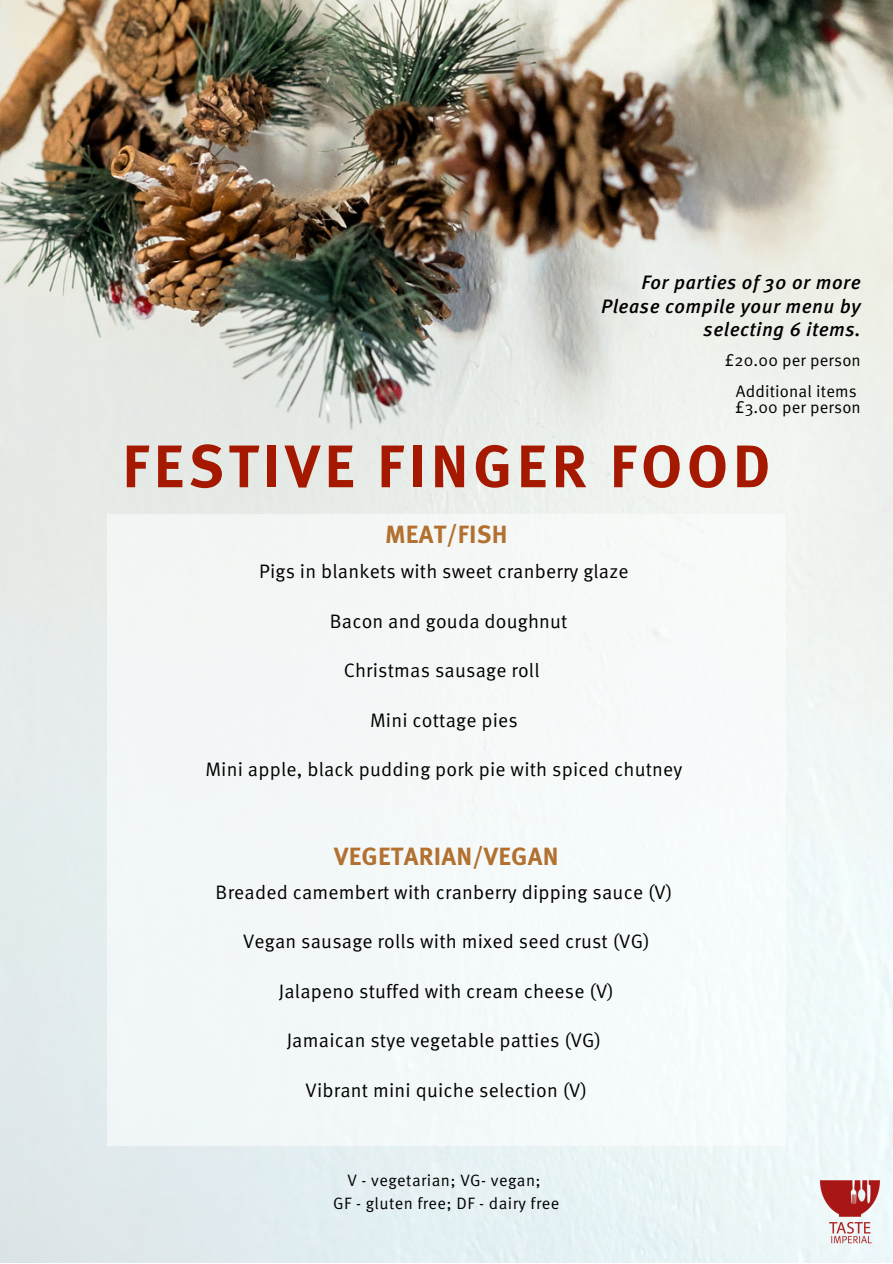
<style>
.page{position:relative;width:893px;height:1264px;background:#fff}
.page>*{position:absolute;margin:0;border:0;box-sizing:border-box;transform-origin:0 0}
.t1{font:700 60px "Meta Pro";letter-spacing:.075em;color:#a51900}
.t2{font:700 24.9px "Meta Pro";letter-spacing:.01em;color:#b27130}
.t3{font:19.5px "Meta Pro";letter-spacing:.01em;color:#000}
.t4{font:italic 500 19.5px/23.5px "Meta Pro";letter-spacing:.025em;color:#000;text-align:right}
.t5{font:16.65px "Meta Pro";letter-spacing:.01em;color:#000}
.t6{font:16.5px "Meta Pro";letter-spacing:.025em;color:#000}
</style>
<div class="page">
<img style="left:0;top:0;width:892px;height:1262px">
<div style="left:107px;top:515px;width:678px;height:631px;background:#f4f8f8"></div>
<img style="left:820px;top:1179px;width:59px;height:70px">
<p class="t4" style="left:641px;top:272px;width:221px">For parties of 30 or more</p>
<p class="t4" style="left:601px;top:296px;width:261px">Please compile your menu by selecting 6 items.</p>
<p class="t5" style="left:725px;top:353px;width:137px">£20.00 per person</p>
<p class="t5" style="left:735px;top:384px;width:123px">Additional items</p>
<p class="t5" style="left:735px;top:400px;width:127px">£3.00 per person</p>
<p class="t1" style="left:122px;top:442px;width:649px">FESTIVE FINGER FOOD</p>
<p class="t2" style="left:385px;top:524px;width:124px">MEAT/FISH</p>
<p class="t3" style="left:259px;top:563px;width:371px">Pigs in blankets with sweet cranberry glaze</p>
<p class="t3" style="left:330px;top:613px;width:239px">Bacon and gouda doughnut</p>
<p class="t3" style="left:343px;top:662px;width:197px">Christmas sausage roll</p>
<p class="t3" style="left:370px;top:711px;width:149px">Mini cottage pies</p>
<p class="t3" style="left:205px;top:761px;width:478px">Mini apple, black pudding pork pie with spiced chutney</p>
<p class="t2" style="left:334px;top:846px;width:226px">VEGETARIAN/VEGAN</p>
<p class="t3" style="left:216px;top:884px;width:458px">Breaded camembert with cranberry dipping sauce (V)</p>
<p class="t3" style="left:243px;top:933px;width:408px">Vegan sausage rolls with mixed seed crust (VG)</p>
<p class="t3" style="left:279px;top:983px;width:336px">Jalapeno stuffed with cream cheese (V)</p>
<p class="t3" style="left:287px;top:1032px;width:316px">Jamaican stye vegetable patties (VG)</p>
<p class="t3" style="left:305px;top:1082px;width:283px">Vibrant mini quiche selection (V)</p>
<p class="t6" style="left:347px;top:1173px;width:195px">V - vegetarian; VG- vegan;</p>
<p class="t6" style="left:333px;top:1196px;width:227px">GF - gluten free; DF - dairy free</p>
</div>
